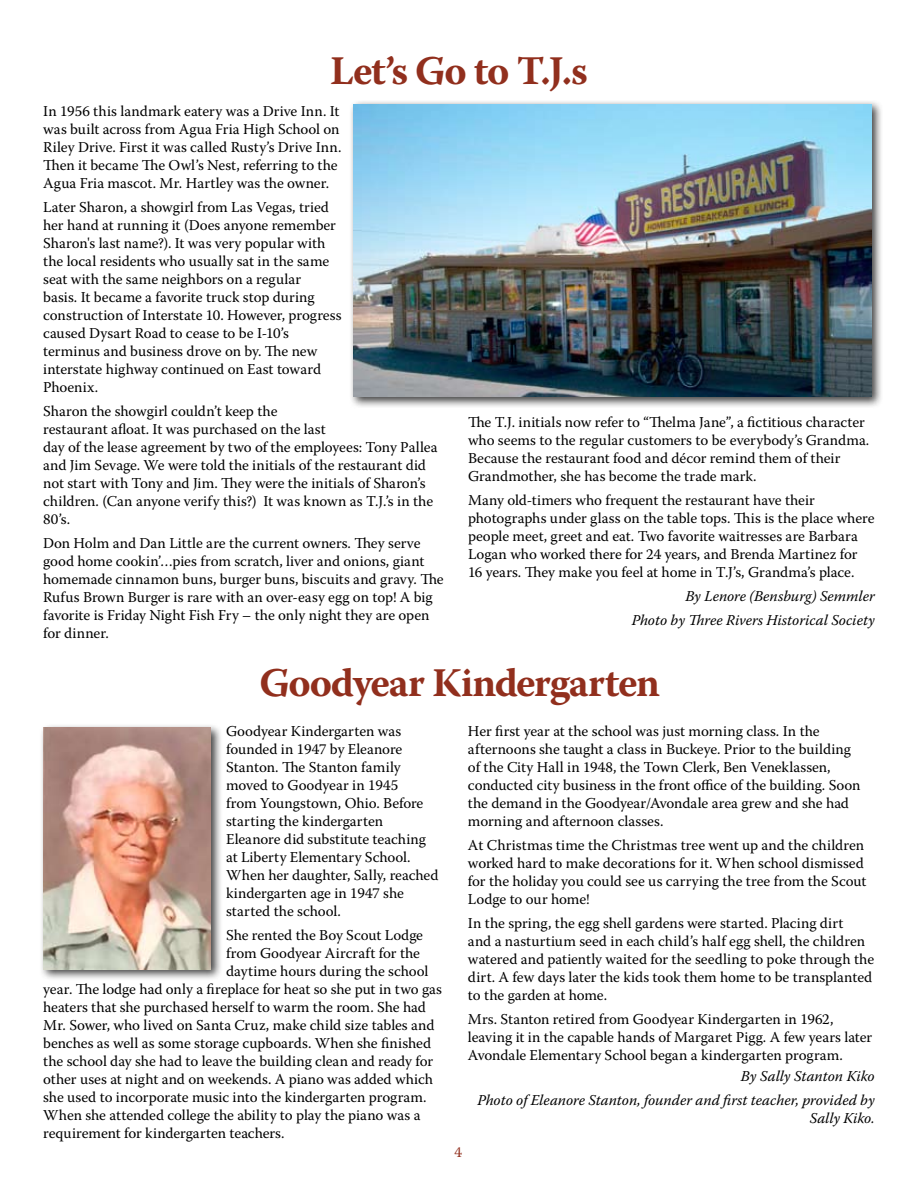
<style>
.page{position:relative;width:918px;height:1188px;background:#fff}
.page>*{position:absolute;margin:0;border:0;box-sizing:border-box;transform-origin:0 0}
.t1{font:700 40.5px "Warnock Pro";letter-spacing:-.03em;color:#912f1d}
.t2{font:15px/18px "Warnock Pro";color:#000}
.t3{font:italic 15px/24px "Warnock Pro";color:#000;text-align:right}
.t4{font:15px "Warnock Pro";color:#912f1d}
</style>
<div class="page">
<div style="left:349px;top:100px;width:535px;height:309px;background:#000;opacity:.75"></div>
<img style="left:354px;top:104px;width:518px;height:293px">
<div style="left:39px;top:723px;width:184px;height:258px;background:#000;opacity:.75"></div>
<img style="left:43px;top:728px;width:168px;height:241px">
<h1 class="t1" style="left:330px;top:46px;width:259px">Let’s Go to T.J.s</h1>
<p class="t2" style="left:43px;top:102px;width:300px">In 1956 this landmark eatery was a Drive Inn. It was built across from Agua Fria High School on Riley Drive. First it was called Rusty’s Drive Inn.<br>Then it became The Owl’s Nest, referring to the Agua Fria mascot. Mr. Hartley was the owner.</p>
<p class="t2" style="left:43px;top:198px;width:300px">Later Sharon, a showgirl from Las Vegas, tried her hand at running it (Does anyone remember Sharon's last name?). It was very popular with the local residents who usually sat in the same seat with the same neighbors on a regular<br>basis. It became a favorite truck stop during construction of Interstate 10. However, progress caused Dysart Road to cease to be I-10’s terminus and business drove on by. The new interstate highway continued on East toward Phoenix.</p>
<p class="t2" style="left:43px;top:402px;width:396px">Sharon the showgirl couldn’t keep the<br>restaurant afloat. It was purchased on the last<br>day of the lease agreement by two of the employees: Tony Pallea and Jim Sevage. We were told the initials of the restaurant did not start with Tony and Jim. They were the initials of Sharon’s children. (Can anyone verify this?) It was known as T.J.’s in the 80’s.</p>
<p class="t2" style="left:43px;top:534px;width:402px">Don Holm and Dan Little are the current owners. They serve good home cookin’…pies from scratch, liver and onions, giant homemade cinnamon buns, burger buns, biscuits and gravy. The Rufus Brown Burger is rare with an over-easy egg on top! A big favorite is Friday Night Fish Fry – the only night they are open for dinner.</p>
<p class="t2" style="left:468px;top:413px;width:403px">The T.J. initials now refer to “Thelma Jane”, a fictitious character who seems to the regular customers to be everybody’s Grandma.<br>Because the restaurant food and décor remind them of their Grandmother, she has become the trade mark.</p>
<p class="t2" style="left:468px;top:491px;width:408px">Many old-timers who frequent the restaurant have their photographs under glass on the table tops. This is the place where people meet, greet and eat. Two favorite waitresses are Barbara Logan who worked there for 24 years, and Brenda Martinez for 16 years. They make you feel at home in T.J’s, Grandma’s place.</p>
<p class="t3" style="left:632px;top:584px;width:245px">By Lenore (Bensburg) Semmler<br>Photo by Three Rivers Historical Society</p>
<h1 class="t1" style="left:259px;top:659px;width:402px">Goodyear Kindergarten</h1>
<p class="t2" style="left:226px;top:722px;width:214px">Goodyear Kindergarten was founded in 1947 by Eleanore<br>Stanton. The Stanton family moved to Goodyear in 1945<br>from Youngstown, Ohio. Before starting the kindergarten<br>Eleanore did substitute teaching at Liberty Elementary School.<br>When her daughter, Sally, reached kindergarten age in 1947 she started the school.</p>
<p class="t2" style="left:226px;top:926px;width:198px">She rented the Boy Scout Lodge</p>
<p class="t2" style="left:226px;top:944px;width:195px">from Goodyear Aircraft for the</p>
<p class="t2" style="left:226px;top:962px;width:204px">daytime hours during the school</p>
<p class="t2" style="left:43px;top:980px;width:400px">year. The lodge had only a fireplace for heat so she put in two gas</p>
<p class="t2" style="left:43px;top:998px;width:384px">heaters that she purchased herself to warm the room. She had</p>
<p class="t2" style="left:43px;top:1016px;width:393px">Mr. Sower, who lived on Santa Cruz, make child size tables and</p>
<p class="t2" style="left:43px;top:1034px;width:390px">benches as well as some storage cupboards. When she finished</p>
<p class="t2" style="left:43px;top:1052px;width:392px">the school day she had to leave the building clean and ready for</p>
<p class="t2" style="left:43px;top:1070px;width:391px">other uses at night and on weekends. A piano was added which</p>
<p class="t2" style="left:43px;top:1088px;width:385px">she used to incorporate music into the kindergarten program.</p>
<p class="t2" style="left:43px;top:1106px;width:379px">When she attended college the ability to play the piano was a</p>
<p class="t2" style="left:43px;top:1124px;width:243px">requirement for kindergarten teachers.</p>
<p class="t2" style="left:468px;top:722px;width:394px">Her first year at the school was just morning class. In the afternoons she taught a class in Buckeye. Prior to the building of the City Hall in 1948, the Town Clerk, Ben Veneklassen, conducted city business in the front office of the building. Soon the demand in the Goodyear/Avondale area grew and she had morning and afternoon classes.</p>
<p class="t2" style="left:468px;top:836px;width:400px">At Christmas time the Christmas tree went up and the children worked hard to make decorations for it. When school dismissed for the holiday you could see us carrying the tree from the Scout Lodge to our home!</p>
<p class="t2" style="left:468px;top:914px;width:408px">In the spring, the egg shell gardens were started. Placing dirt<br>and a nasturtium seed in each child’s half egg shell, the children watered and patiently waited for the seedling to poke through the dirt. A few days later the kids took them home to be transplanted to the garden at home.</p>
<p class="t2" style="left:468px;top:1010px;width:406px">Mrs. Stanton retired from Goodyear Kindergarten in 1962, leaving it in the capable hands of Margaret Pigg. A few years later<br>Avondale Elementary School began a kindergarten program.</p>
<p class="t3" style="left:477px;top:1064px;width:399px">By Sally Stanton Kiko<br>Photo of Eleanore Stanton, founder and first teacher, provided by</p>
<p class="t3" style="left:810px;top:1106px;width:66px">Sally Kiko.</p>
<p class="t4" style="left:454px;top:1143px;width:9px">4</p>
</div>
